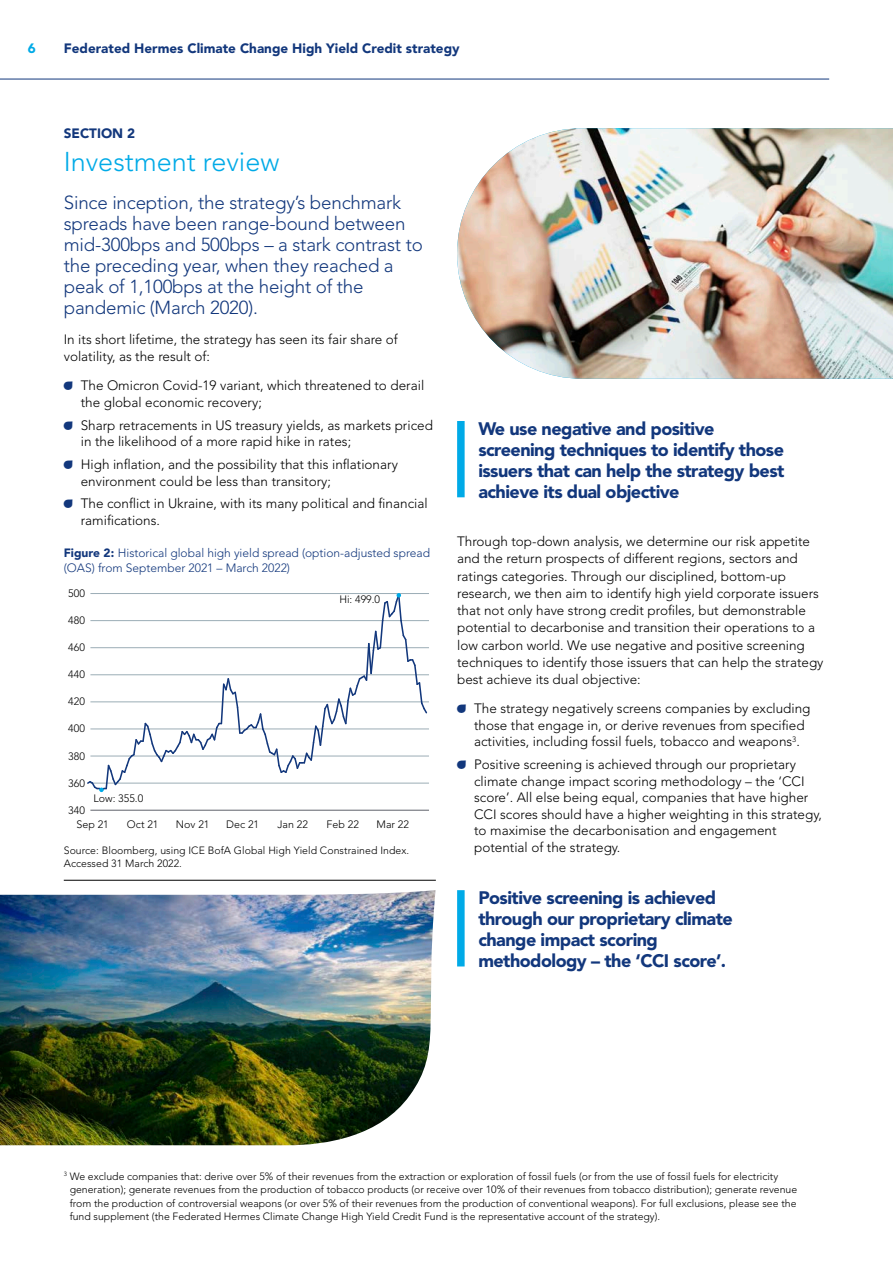
<style>
.page{position:relative;width:893px;height:1263px;background:#fff}
.page>*{position:absolute;margin:0;border:0;box-sizing:border-box;transform-origin:0 0}
.t1{font:300 27px "Avenir LT Std";color:#00aae7}
.t2{font:300 18.75px/21px "Avenir LT Std";letter-spacing:-.01em;color:#12377c}
.t3{font:900 18px/21px "Avenir LT Std";letter-spacing:-.03em;color:#12377c}
.t4{font:300 13.5px/16.5px "Avenir LT Std";color:#000}
.t5{font:900 13.5px "Avenir LT Std";color:#12377c}
.t6{font:900 13.5px "Avenir LT Std";color:#00aae7}
.t7{font:300 12px/15px "Avenir LT Std";color:#12377c}
.t8{font:300 10.65px "Avenir LT Std";color:#000}
.t9{font:300 10.5px/13.5px "Avenir LT Std";color:#000}
.s1{font-family:"Droplets";font-weight:400;font-size:15px;color:#12377c}
.s2{font-weight:900}
</style>
<div class="page">
<hr style="left:64px;top:880px;width:372px;height:1px;background:#000">
<hr style="left:90px;top:810px;width:339px;height:1px;background:#5f626a">
<hr style="left:90px;top:783px;width:339px;height:1px;background:#9badb6">
<hr style="left:90px;top:756px;width:339px;height:1px;background:#9badb6">
<hr style="left:90px;top:728px;width:339px;height:1px;background:#9badb6">
<hr style="left:90px;top:701px;width:339px;height:1px;background:#9badb6">
<hr style="left:90px;top:674px;width:339px;height:1px;background:#9badb6">
<hr style="left:90px;top:647px;width:339px;height:1px;background:#9badb6">
<hr style="left:90px;top:620px;width:339px;height:1px;background:#9badb6">
<hr style="left:90px;top:593px;width:339px;height:1px;background:#9badb6">
<svg style="left:87px;top:593px;width:341px;height:199px"></svg>
<div style="left:457px;top:421px;width:8px;height:76px;background:#00aae7"></div>
<div style="left:457px;top:890px;width:8px;height:76px;background:#00aae7"></div>
<img style="left:457px;top:128px;width:436px;height:251px">
<img style="left:0;top:890px;width:436px;height:255px">
<hr style="left:0;top:79px;width:829px;height:1px;background:#12377c">
<p class="t6" style="left:28px;top:40px;width:9px">6</p>
<p class="t5" style="left:64px;top:40px;width:397px">Federated Hermes Climate Change High Yield Credit strategy</p>
<p class="t5" style="left:64px;top:125px;width:73px">SECTION 2</p>
<h1 class="t1" style="left:64px;top:146px;width:217px">Investment review</h1>
<h2 class="t2" style="left:64px;top:192px;width:361px">Since inception, the strategy’s benchmark spreads have been range-bound between mid-300bps and 500bps – a stark contrast to the preceding year, when they reached a peak of 1,100bps at the height of the pandemic (March 2020).</h2>
<p class="t4" style="left:64px;top:331px;width:336px;line-height:17.2px">In its short lifetime, the strategy has seen its fair share of volatility, as the result of:</p>
<p class="t4" style="left:81px;top:377px;width:345px;text-indent:-17px"><span class="s1">A</span> The Omicron Covid-19 variant, which threatened to derail the global economic recovery;</p>
<p class="t4" style="left:81px;top:417px;width:354px;text-indent:-17px"><span class="s1">A</span> Sharp retracements in US treasury yields, as markets priced in the likelihood of a more rapid hike in rates;</p>
<p class="t4" style="left:81px;top:456px;width:319px;text-indent:-17px"><span class="s1">A</span> High inflation, and the possibility that this inflationary environment could be less than transitory;</p>
<p class="t4" style="left:81px;top:496px;width:348px;text-indent:-17px"><span class="s1">A</span> The conflict in Ukraine, with its many political and financial ramifications.</p>
<p class="t7" style="left:64px;top:545px;width:368px"><span class="s2">Figure 2:</span> Historical global high yield spread (option-adjusted spread (OAS) from September 2021 – March 2022)</p>
<p class="t8" style="left:68px;top:587px;width:18px">500</p>
<p class="t8" style="left:68px;top:614px;width:18px">480</p>
<p class="t8" style="left:68px;top:641px;width:18px">460</p>
<p class="t8" style="left:68px;top:668px;width:18px">440</p>
<p class="t8" style="left:68px;top:695px;width:18px">420</p>
<p class="t8" style="left:68px;top:722px;width:18px">400</p>
<p class="t8" style="left:68px;top:749px;width:18px">380</p>
<p class="t8" style="left:68px;top:777px;width:18px">360</p>
<p class="t8" style="left:68px;top:804px;width:18px">340</p>
<p class="t8" style="left:94px;top:792px;width:51px">Low: 355.0</p>
<p class="t8" style="left:77px;top:818px;width:34px">Sep 21</p>
<p class="t8" style="left:127px;top:818px;width:33px">Oct 21</p>
<p class="t8" style="left:176px;top:818px;width:35px">Nov 21</p>
<p class="t8" style="left:226px;top:818px;width:34px">Dec 21</p>
<p class="t8" style="left:277px;top:818px;width:32px">Jan 22</p>
<p class="t8" style="left:339px;top:593px;width:42px">Hi: 499.0</p>
<p class="t8" style="left:327px;top:818px;width:34px">Feb 22</p>
<p class="t8" style="left:376px;top:818px;width:34px">Mar 22</p>
<p class="t9" style="left:64px;top:843px;width:347px">Source: Bloomberg, using ICE BofA Global High Yield Constrained Index.<br>Accessed 31 March 2022.</p>
<h3 class="t3" style="left:478px;top:418px;width:308px">We use negative and positive screening techniques to identify those issuers that can help the strategy best achieve its dual objective</h3>
<p class="t4" style="left:457px;top:533px;width:368px;line-height:17.2px">Through top-down analysis, we determine our risk appetite and the return prospects of different regions, sectors and ratings categories. Through our disciplined, bottom-up research, we then aim to identify high yield corporate issuers that not only have strong credit profiles, but demonstrable potential to decarbonise and transition their operations to a low carbon world. We use negative and positive screening techniques to identify those issuers that can help the strategy best achieve its dual objective:</p>
<p class="t4" style="left:474px;top:700px;width:338px;text-indent:-17px"><span class="s1">A</span> The strategy negatively screens companies by excluding those that engage in, or derive revenues from specified activities, including fossil fuels, tobacco and weapons<sup>3</sup>.</p>
<p class="t4" style="left:474px;top:756px;width:349px;text-indent:-17px"><span class="s1">A</span> Positive screening is achieved through our proprietary climate change impact scoring methodology – the ‘CCI score’. All else being equal, companies that have higher CCI scores should have a higher weighting in this strategy, to maximise the decarbonisation and engagement potential of the strategy.</p>
<h3 class="t3" style="left:478px;top:887px;width:256px">Positive screening is achieved through our proprietary climate change impact scoring methodology – the ‘CCI score’.</h3>
<p class="t9" style="left:70px;top:1169px;width:729px;text-indent:-6px"><sup>3</sup> We exclude companies that: derive over 5% of their revenues from the extraction or exploration of fossil fuels (or from the use of fossil fuels for electricity generation); generate revenues from the production of tobacco products (or receive over 10% of their revenues from tobacco distribution); generate revenue from the production of controversial weapons (or over 5% of their revenues from the production of conventional weapons). For full exclusions, please see the fund supplement (the Federated Hermes Climate Change High Yield Credit Fund is the representative account of the strategy).</p>
</div>
